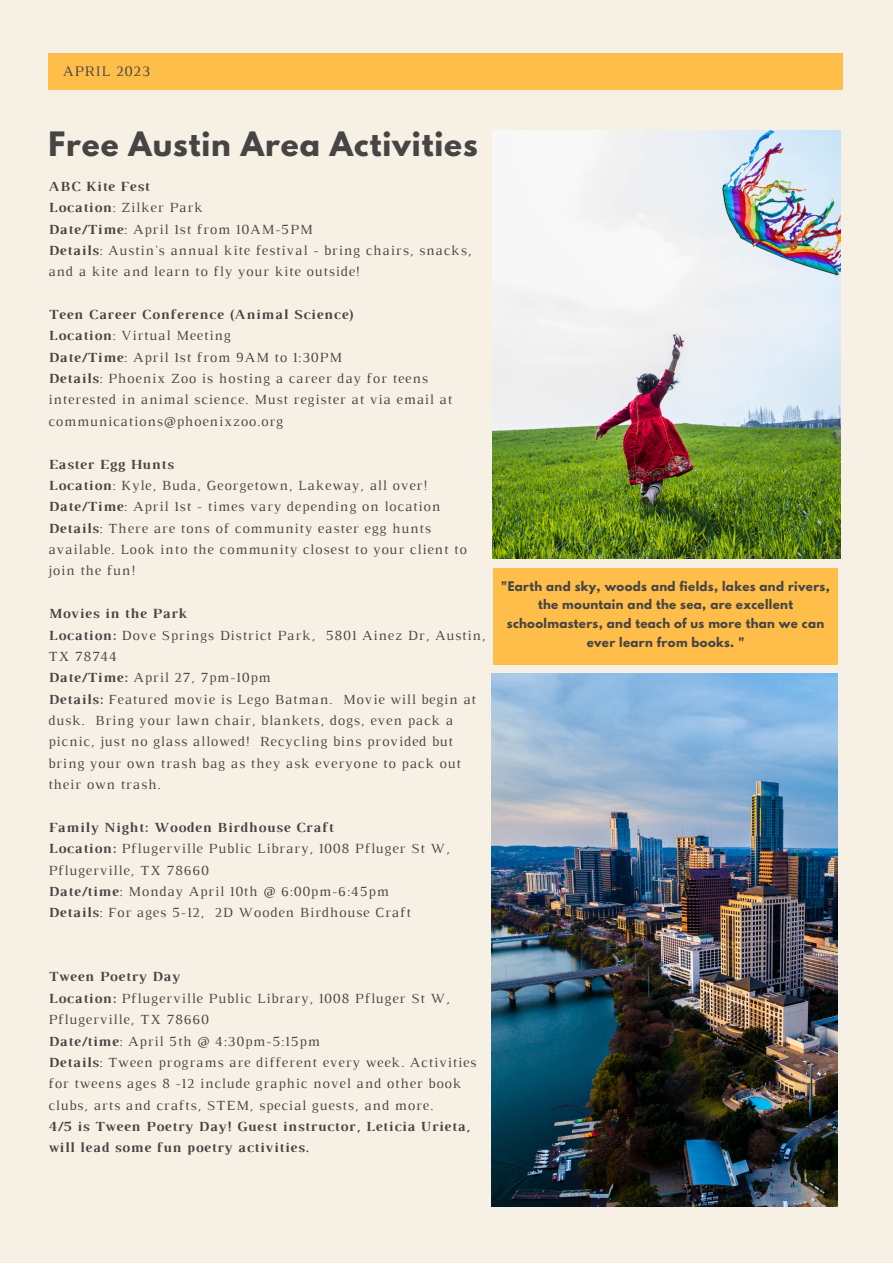
<style>
.page{position:relative;width:893px;height:1264px;background:#fff}
.page>*{position:absolute;margin:0;border:0;box-sizing:border-box;transform-origin:0 0}
.t1{font:700 29.7px "League Spartan";letter-spacing:.03em;color:#464544}
.t2{font:14.85px "Luthier";letter-spacing:.06em;color:#464544}
.t3{font:14.25px/21.3px "Luthier";letter-spacing:.06em;color:#464544}
.t4{font:700 14.25px/21.3px "Luthier";letter-spacing:.06em;color:#464544}
.t5{font:700 11.7px/18.6px "League Spartan";letter-spacing:.03em;color:#464544;text-align:center}
.s1{font-weight:700}
</style>
<div class="page">
<div style="left:0;top:0;width:892px;height:1262px;background:#f6f1e4"></div>
<div style="left:48px;top:53px;width:794px;height:36px;background:#ffbd4a"></div>
<div style="left:493px;top:568px;width:344px;height:96px;background:#ffbd4a"></div>
<img style="left:492px;top:130px;width:348px;height:429px">
<img style="left:491px;top:673px;width:346px;height:533px">
<p class="t2" style="left:63px;top:65px;width:89px">APRIL 2023</p>
<h1 class="t1" style="left:48px;top:129px;width:431px">Free Austin Area Activities</h1>
<p class="t3" style="left:48px;top:177px;width:424px"><span class="s1">ABC Kite Fest<br>Location</span>: Zilker Park<br><span class="s1">Date/Time</span>: April 1st from 10AM-5PM<br><span class="s1">Details</span>: Austin's annual kite festival - bring chairs, snacks, and a kite and learn to fly your kite outside!</p>
<p class="t3" style="left:48px;top:305px;width:405px"><span class="s1">Teen Career Conference (Animal Science)<br>Location</span>: Virtual Meeting<br><span class="s1">Date/Time</span>: April 1st from 9AM to 1:30PM<br><span class="s1">Details</span>: Phoenix Zoo is hosting a career day for teens interested in animal science. Must register at via email at communications@phoenixzoo.org</p>
<p class="t3" style="left:48px;top:454px;width:420px"><span class="s1">Easter Egg Hunts<br>Location</span>: Kyle, Buda, Georgetown, Lakeway, all over!<br><span class="s1">Date/Time</span>: April 1st - times vary depending on location <span class="s1">Details</span>: There are tons of community easter egg hunts available. Look into the community closest to your client to join the fun!</p>
<p class="t3" style="left:48px;top:604px;width:439px"><span class="s1">Movies in the Park<br>Location:</span> Dove Springs District Park, 5801 Ainez Dr, Austin, TX 78744<br><span class="s1">Date/Time:</span> April 27, 7pm-10pm<br><span class="s1">Details:</span> Featured movie is Lego Batman. Movie will begin at dusk. Bring your lawn chair, blankets, dogs, even pack a picnic, just no glass allowed! Recycling bins provided but bring your own trash bag as they ask everyone to pack out their own trash.</p>
<p class="t3" style="left:48px;top:817px;width:403px"><span class="s1">Family Night: Wooden Birdhouse Craft<br>Location:</span> Pflugerville Public Library, 1008 Pfluger St W, Pflugerville, TX 78660<br><span class="s1">Date/time</span>: Monday April 10th @ 6:00pm-6:45pm<br><span class="s1">Details</span>: For ages 5-12, 2D Wooden Birdhouse Craft</p>
<p class="t5" style="left:501px;top:578px;width:330px">"Earth and sky, woods and fields, lakes and rivers, the mountain and the sea, are excellent schoolmasters, and teach of us more than we can ever learn from books. "</p>
<p class="t3" style="left:48px;top:967px;width:429px"><span class="s1">Tween Poetry Day<br>Location:</span> Pflugerville Public Library, 1008 Pfluger St W, Pflugerville, TX 78660<br><span class="s1">Date/time</span>: April 5th @ 4:30pm-5:15pm<br><span class="s1">Details</span>: Tween programs are different every week. Activities for tweens ages 8 -12 include graphic novel and other book clubs, arts and crafts, STEM, special guests, and more.</p>
<p class="t4" style="left:48px;top:1116px;width:423px">4/5 is Tween Poetry Day! Guest instructor, Leticia Urieta, will lead some fun poetry activities.</p>
</div>
